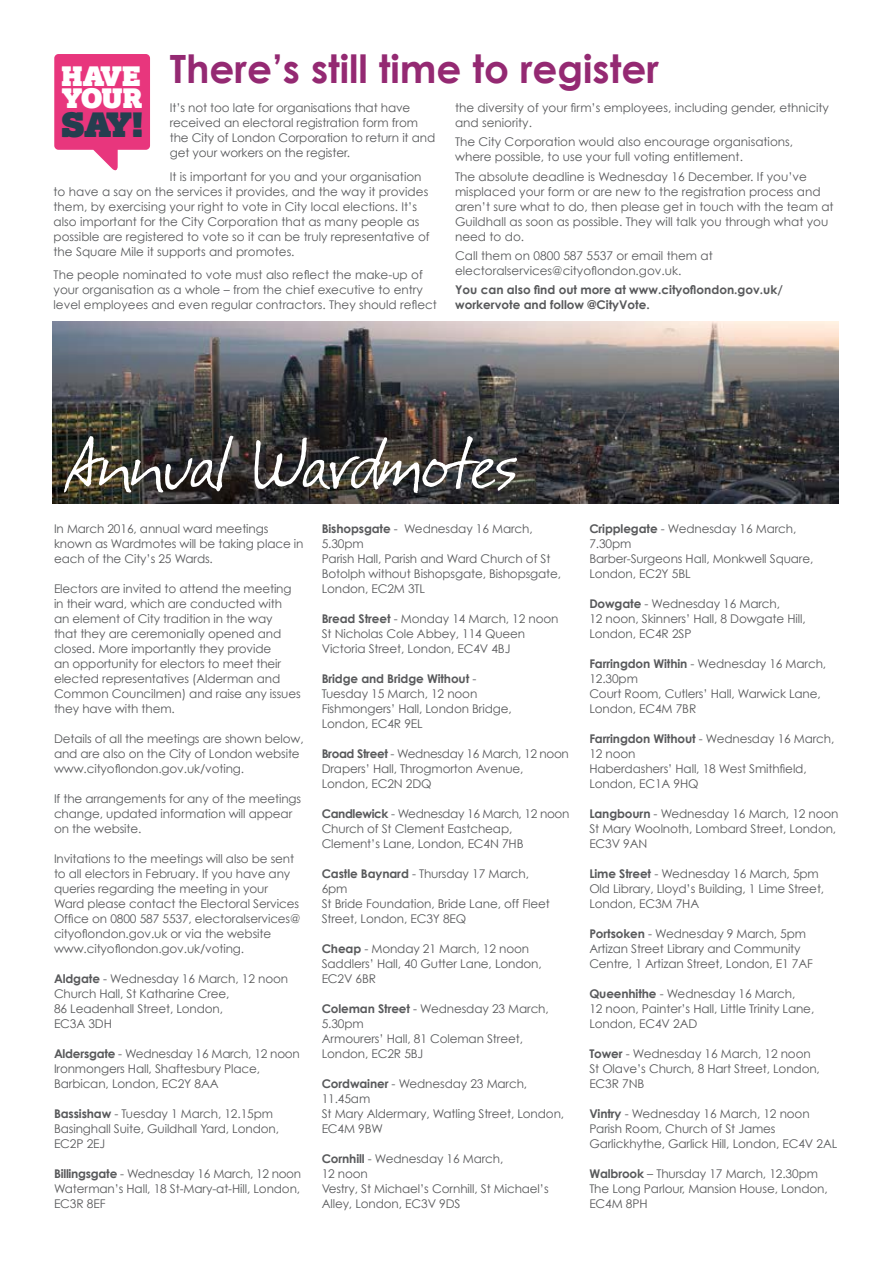
<style>
.page{position:relative;width:893px;height:1263px;background:#fff}
.page>*{position:absolute;margin:0;border:0;box-sizing:border-box;transform-origin:0 0}
.t1{font:69px "Festus";color:#fff}
.t2{font:700 39px "Century Gothic";color:#942972}
.t3{font:33.75px "Lexia Typo Ad";color:#253e4f}
.t4{font:26.85px/22.6px "Lexia Typo Ad";letter-spacing:-.02em;color:#fff}
.t5{font:12px/15px "Century Gothic";letter-spacing:-.01em;color:#58595b}
.t6{font:700 12px/15px "Century Gothic";color:#58595b}
.s1{font-weight:700}
</style>
<div class="page">
<svg style="left:54px;top:54px;width:96px;height:116px;background:#eb5591"></svg>
<img style="left:52px;top:322px;width:786px;height:181px">
<h1 class="t2" style="left:170px;top:45px;width:491px">There’s still time to register</h1>
<p class="t5" style="left:170px;top:100px;width:267px">It’s not too late for organisations that have received an electoral registration form from the City of London Corporation to return it and get your workers on the register.</p>
<p class="t5" style="left:54px;top:169px;width:378px;text-indent:116px">It is important for you and your organisation to have a say on the services it provides, and the way it provides them, by exercising your right to vote in City local elections. It’s also important for the City Corporation that as many people as possible are registered to vote so it can be truly representative of the Square Mile it supports and promotes.</p>
<p class="t5" style="left:54px;top:267px;width:385px">The people nominated to vote must also reflect the make-up of your organisation as a whole – from the chief executive to entry level employees and even regular contractors. They should reflect</p>
<p class="t4" style="left:61px;top:65px;width:83px">HAVE<br>YOUR</p>
<p class="t3" style="left:61px;top:106px;width:83px">SAY!</p>
<p class="t5" style="left:455px;top:100px;width:375px">the diversity of your firm’s employees, including gender, ethnicity and seniority.</p>
<p class="t5" style="left:455px;top:134px;width:340px">The City Corporation would also encourage organisations, where possible, to use your full voting entitlement.</p>
<p class="t5" style="left:455px;top:169px;width:380px">The absolute deadline is Wednesday 16 December. If you’ve misplaced your form or are new to the registration process and aren’t sure what to do, then please get in touch with the team at Guildhall as soon as possible. They will talk you through what you need to do.</p>
<p class="t5" style="left:455px;top:248px;width:259px">Call them on 0800 587 5537 or email them at electoralservices@cityoflondon.gov.uk.</p>
<p class="t6" style="left:455px;top:282px;width:329px">You can also find out more at www.cityoflondon.gov.uk/ workervote and follow @CityVote.</p>
<h1 class="t1" style="left:67px;top:422px;width:451px">Annual Wardmotes</h1>
<p class="t5" style="left:54px;top:521px;width:251px">In March 2016, annual ward meetings known as Wardmotes will be taking place in each of the City’s 25 Wards.</p>
<p class="t5" style="left:54px;top:581px;width:248px">Electors are invited to attend the meeting in their ward, which are conducted with<br>an element of City tradition in the way<br>that they are ceremonially opened and closed. More importantly they provide<br>an opportunity for electors to meet their elected representatives (Alderman and Common Councilmen) and raise any issues they have with them.</p>
<p class="t5" style="left:54px;top:731px;width:251px">Details of all the meetings are shown below, and are also on the City of London website www.cityoflondon.gov.uk/voting.</p>
<p class="t5" style="left:54px;top:791px;width:249px">If the arrangements for any of the meetings change, updated information will appear on the website.</p>
<p class="t5" style="left:54px;top:851px;width:248px">Invitations to the meetings will also be sent to all electors in February. If you have any queries regarding the meeting in your Ward please contact the Electoral Services Office on 0800 587 5537, electoralservices@ cityoflondon.gov.uk or via the website www.cityoflondon.gov.uk/voting.</p>
<p class="t5" style="left:54px;top:971px;width:236px"><span class="s1">Aldgate</span> - Wednesday 16 March, 12 noon<br>Church Hall, St Katharine Cree,<br>86 Leadenhall Street, London,<br>EC3A 3DH</p>
<p class="t5" style="left:54px;top:1046px;width:247px"><span class="s1">Aldersgate</span> - Wednesday 16 March, 12 noon<br>Ironmongers Hall, Shaftesbury Place,<br>Barbican, London, EC2Y 8AA</p>
<p class="t5" style="left:54px;top:1106px;width:227px"><span class="s1">Bassishaw</span> - Tuesday 1 March, 12.15pm<br>Basinghall Suite, Guildhall Yard, London,<br>EC2P 2EJ</p>
<p class="t5" style="left:54px;top:1166px;width:249px;text-align:justify"><span class="s1">Billingsgate</span> - Wednesday 16 March, 12 noon Waterman’s Hall, 18 St-Mary-at-Hill, London, EC3R 8EF</p>
<p class="t5" style="left:322px;top:521px;width:241px"><span class="s1">Bishopsgate</span> - Wednesday 16 March,<br>5.30pm<br>Parish Hall, Parish and Ward Church of St<br>Botolph without Bishopsgate, Bishopsgate,<br>London, EC2M 3TL</p>
<p class="t5" style="left:322px;top:611px;width:238px"><span class="s1">Bread Street</span> - Monday 14 March, 12 noon<br>St Nicholas Cole Abbey, 114 Queen<br>Victoria Street, London, EC4V 4BJ</p>
<p class="t5" style="left:322px;top:671px;width:192px"><span class="s1">Bridge and Bridge Without</span> -<br>Tuesday 15 March, 12 noon<br>Fishmongers’ Hall, London Bridge,<br>London, EC4R 9EL</p>
<p class="t5" style="left:322px;top:746px;width:249px"><span class="s1">Broad Street</span> - Wednesday 16 March, 12 noon<br>Drapers’ Hall, Throgmorton Avenue,<br>London, EC2N 2DQ</p>
<p class="t5" style="left:322px;top:806px;width:249px"><span class="s1">Candlewick</span> - Wednesday 16 March, 12 noon<br>Church of St Clement Eastcheap,<br>Clement’s Lane, London, EC4N 7HB</p>
<p class="t5" style="left:322px;top:866px;width:230px"><span class="s1">Castle Baynard</span> - Thursday 17 March,<br>6pm<br>St Bride Foundation, Bride Lane, off Fleet<br>Street, London, EC3Y 8EQ</p>
<p class="t5" style="left:322px;top:941px;width:222px"><span class="s1">Cheap</span> - Monday 21 March, 12 noon<br>Saddlers’ Hall, 40 Gutter Lane, London,<br>EC2V 6BR</p>
<p class="t5" style="left:322px;top:1001px;width:229px"><span class="s1">Coleman Street</span> - Wednesday 23 March,<br>5.30pm<br>Armourers’ Hall, 81 Coleman Street,<br>London, EC2R 5BJ</p>
<p class="t5" style="left:322px;top:1076px;width:244px"><span class="s1">Cordwainer</span> - Wednesday 23 March,<br>11.45am<br>St Mary Aldermary, Watling Street, London,<br>EC4M 9BW</p>
<p class="t5" style="left:322px;top:1151px;width:228px"><span class="s1">Cornhill</span> - Wednesday 16 March,<br>12 noon<br>Vestry, St Michael’s Cornhill, St Michael’s<br>Alley, London, EC3V 9DS</p>
<p class="t5" style="left:589px;top:521px;width:226px"><span class="s1">Cripplegate</span> - Wednesday 16 March,<br>7.30pm<br>Barber-Surgeons Hall, Monkwell Square,<br>London, EC2Y 5BL</p>
<p class="t5" style="left:589px;top:596px;width:218px"><span class="s1">Dowgate</span> - Wednesday 16 March,<br>12 noon, Skinners’ Hall, 8 Dowgate Hill,<br>London, EC4R 2SP</p>
<p class="t5" style="left:589px;top:656px;width:238px"><span class="s1">Farringdon Within</span> - Wednesday 16 March,<br>12.30pm<br>Court Room, Cutlers’ Hall, Warwick Lane,<br>London, EC4M 7BR</p>
<p class="t5" style="left:589px;top:731px;width:247px"><span class="s1">Farringdon Without</span> - Wednesday 16 March,<br>12 noon<br>Haberdashers’ Hall, 18 West Smithfield,<br>London, EC1A 9HQ</p>
<p class="t5" style="left:589px;top:806px;width:251px"><span class="s1">Langbourn</span> - Wednesday 16 March, 12 noon<br>St Mary Woolnoth, Lombard Street, London,<br>EC3V 9AN</p>
<p class="t5" style="left:589px;top:866px;width:236px"><span class="s1">Lime Street</span> - Wednesday 16 March, 5pm<br>Old Library, Lloyd’s Building, 1 Lime Street,<br>London, EC3M 7HA</p>
<p class="t5" style="left:589px;top:926px;width:225px"><span class="s1">Portsoken</span> - Wednesday 9 March, 5pm<br>Artizan Street Library and Community<br>Centre, 1 Artizan Street, London, E1 7AF</p>
<p class="t5" style="left:589px;top:986px;width:226px"><span class="s1">Queenhithe</span> - Wednesday 16 March,<br>12 noon, Painter’s Hall, Little Trinity Lane,<br>London, EC4V 2AD</p>
<p class="t5" style="left:589px;top:1046px;width:232px"><span class="s1">Tower</span> - Wednesday 16 March, 12 noon<br>St Olave’s Church, 8 Hart Street, London,<br>EC3R 7NB</p>
<p class="t5" style="left:589px;top:1106px;width:249px"><span class="s1">Vintry</span> - Wednesday 16 March, 12 noon<br>Parish Room, Church of St James<br>Garlickhythe, Garlick Hill, London, EC4V 2AL</p>
<p class="t5" style="left:589px;top:1166px;width:240px"><span class="s1">Walbrook</span> – Thursday 17 March, 12.30pm<br>The Long Parlour, Mansion House, London,<br>EC4M 8PH</p>
</div>
